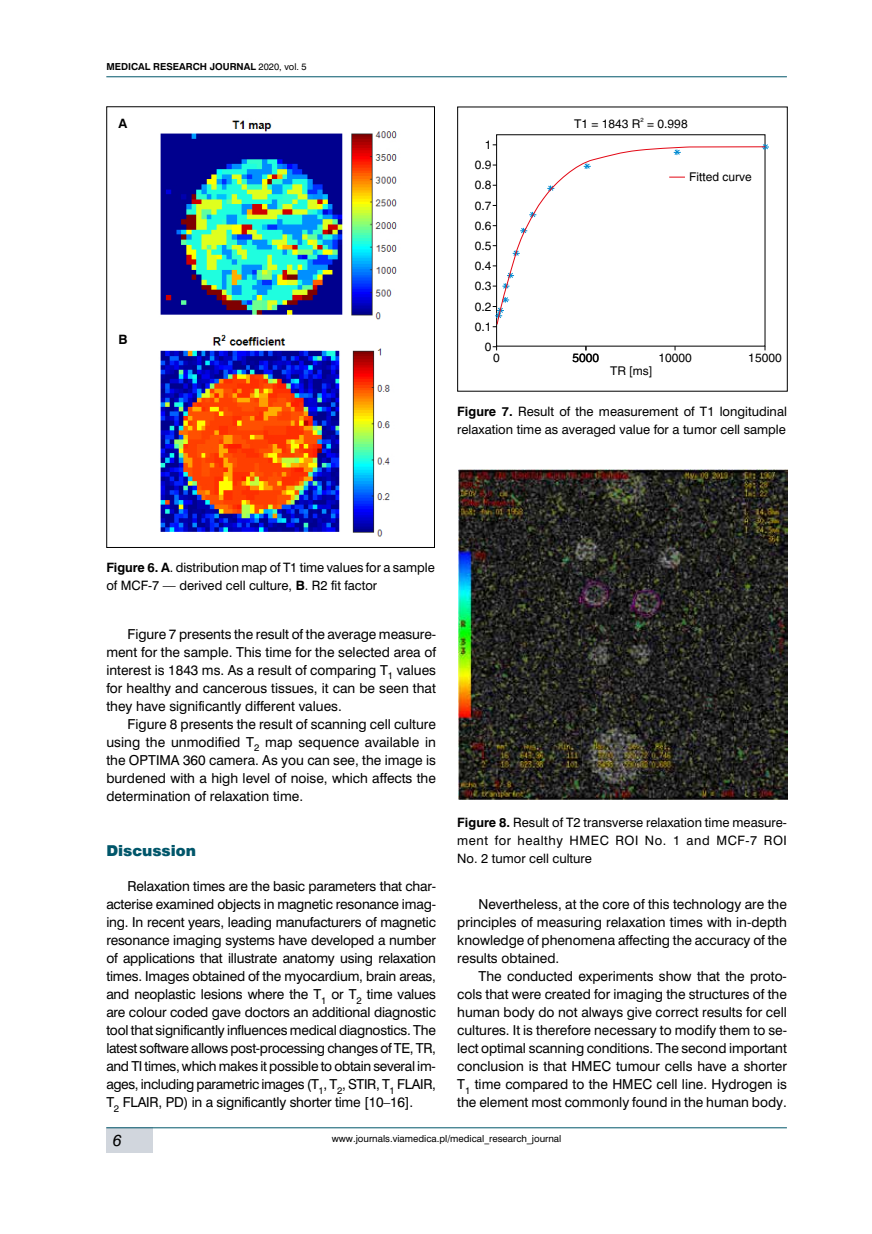
<style>
.page{position:relative;width:872px;height:1234px;background:#fff}
.page>*{position:absolute;margin:0;border:0;box-sizing:border-box;transform-origin:0 0}
.t1{font:15px "Swis 721 Blk EU";color:#00566a}
.t2{font:italic 15px "Swis 721 PL";color:#000}
.t3{font:12.75px/18px "Swis 721 PL";color:#000;text-align:justify}
.t4{font:12px/18px "Swis 721 PL";color:#000}
.t5{font:12px "Switzerland";color:#000}
.t6{font:700 12px "Swis 721 PL";color:#000}
.t7{font:9px "Swis 721 PL";color:#000}
.t8{font:700 9px "Swis 721 PL";color:#000}
.t9{font:6px "Switzerland";color:#000}
.s1{font-weight:400;font-size:8.7px}
.s2{font-weight:700}
</style>
<div class="page">
<div style="left:106px;top:1127px;width:47px;height:25px;background:#d1d6dd"></div>
<hr style="left:106px;top:76px;width:681px;height:1px;background:#00566a">
<hr style="left:106px;top:1127px;width:681px;height:1px;background:#00566a">
<img style="left:160px;top:120px;width:237px;height:417px">
<div style="left:106px;top:106px;width:329px;height:441px;border:1px solid #000"></div>
<svg style="left:763px;top:143px;width:6px;height:7px"></svg>
<svg style="left:496px;top:146px;width:270px;height:179px"></svg>
<img style="left:458px;top:469px;width:330px;height:330px">
<p class="t8" style="left:106px;top:61px;width:202px">MEDICAL RESEARCH JOURNAL <span class="s1">2020, vol. 5</span></p>
<p class="t6" style="left:118px;top:115px;width:10px">A</p>
<p class="t6" style="left:118px;top:331px;width:11px">B</p>
<p class="t5" style="left:484px;top:138px;width:8px">1</p>
<p class="t5" style="left:474px;top:158px;width:18px">0.9</p>
<p class="t5" style="left:474px;top:178px;width:18px">0.8</p>
<p class="t5" style="left:474px;top:198px;width:18px">0.7</p>
<p class="t5" style="left:474px;top:218px;width:18px">0.6</p>
<p class="t5" style="left:474px;top:238px;width:18px">0.5</p>
<p class="t5" style="left:474px;top:258px;width:18px">0.4</p>
<p class="t5" style="left:474px;top:279px;width:18px">0.3</p>
<p class="t5" style="left:474px;top:299px;width:18px">0.2</p>
<p class="t5" style="left:474px;top:319px;width:18px">0.1</p>
<p class="t5" style="left:484px;top:339px;width:8px">0</p>
<p class="t9" style="left:640px;top:117px;width:5px">2</p>
<p class="t5" style="left:574px;top:117px;width:115px">T1 = 1843 R = 0.998</p>
<p class="t5" style="left:689px;top:170px;width:64px">Fitted curve</p>
<p class="t5" style="left:493px;top:350px;width:8px">0</p>
<p class="t5" style="left:572px;top:350px;width:28px">5000</p>
<p class="t5" style="left:658px;top:350px;width:35px">10000</p>
<p class="t5" style="left:748px;top:350px;width:35px">15000</p>
<p class="t5" style="left:610px;top:363px;width:43px">TR [ms]</p>
<p class="t4" style="left:457px;top:402px;width:331px"><span class="s2">FIGURE 7.</span> Result of the measurement of T1 longitudinal relaxation time as averaged value for a tumor cell sample</p>
<p class="t4" style="left:106px;top:558px;width:330px"><span class="s2">FIGURE 6. A</span>. distribution map of T1 time values for a sample of MCF-7 — derived cell culture, <span class="s2">B</span>. R2 fit factor</p>
<p class="t3" style="left:106px;top:625px;width:331px;text-indent:21px">Figure 7 presents the result of the average measure&shy;ment for the sample. This time for the selected area of interest is 1843 ms. As a result of comparing T<sub>1</sub> values for healthy and cancerous tissues, it can be seen that they have significantly different values.</p>
<p class="t3" style="left:106px;top:715px;width:331px;text-indent:21px">Figure 8 presents the result of scanning cell culture using the unmodified T<sub>2</sub> map sequence available in the OPTIMA 360 camera. As you can see, the image is burdened with a high level of noise, which affects the determination of relaxation time.</p>
<p class="t1" style="left:106px;top:840px;width:91px">Discussion</p>
<p class="t3" style="left:106px;top:877px;width:331px;text-indent:21px">Relaxation times are the basic parameters that char&shy;acterise examined objects in magnetic resonance imag&shy;ing. In recent years, leading manufacturers of magnetic resonance imaging systems have developed a number of applications that illustrate anatomy using relaxation times. Images obtained of the myocardium, brain areas, and neoplastic lesions where the T<sub>1</sub> or T<sub>2</sub> time values are colour coded gave doctors an additional diagnostic tool that significantly influences medical diagnostics. The latest software allows post-processing changes of TE, TR, and TI times, which makes it possible to obtain several im&shy;ages, including parametric images (T<sub>1</sub>, T<sub>2</sub>, STIR, T<sub>1</sub> FLAIR, T<sub>2</sub> FLAIR, PD) in a significantly shorter time [10–16].</p>
<p class="t4" style="left:457px;top:813px;width:331px;text-align:justify"><span class="s2">FIGURE 8.</span> Result of T2 transverse relaxation time measure&shy;ment for healthy HMEC ROI No. 1 and MCF-7 ROI No. 2 tumor cell culture</p>
<p class="t3" style="left:457px;top:895px;width:331px;text-indent:21px">Nevertheless, at the core of this technology are the principles of measuring relaxation times with in-depth knowledge of phenomena affecting the accuracy of the results obtained.</p>
<p class="t3" style="left:457px;top:967px;width:331px;text-indent:21px">The conducted experiments show that the proto&shy;cols that were created for imaging the structures of the human body do not always give correct results for cell cultures. It is therefore necessary to modify them to se&shy;lect optimal scanning conditions. The second important conclusion is that HMEC tumour cells have a shorter T<sub>1</sub> time compared to the HMEC cell line. Hydrogen is the element most commonly found in the human body.</p>
<p class="t2" style="left:113px;top:1130px;width:10px">6</p>
<p class="t7" style="left:332px;top:1132px;width:231px">www.journals.viamedica.pl/medical_research_journal</p>
</div>
